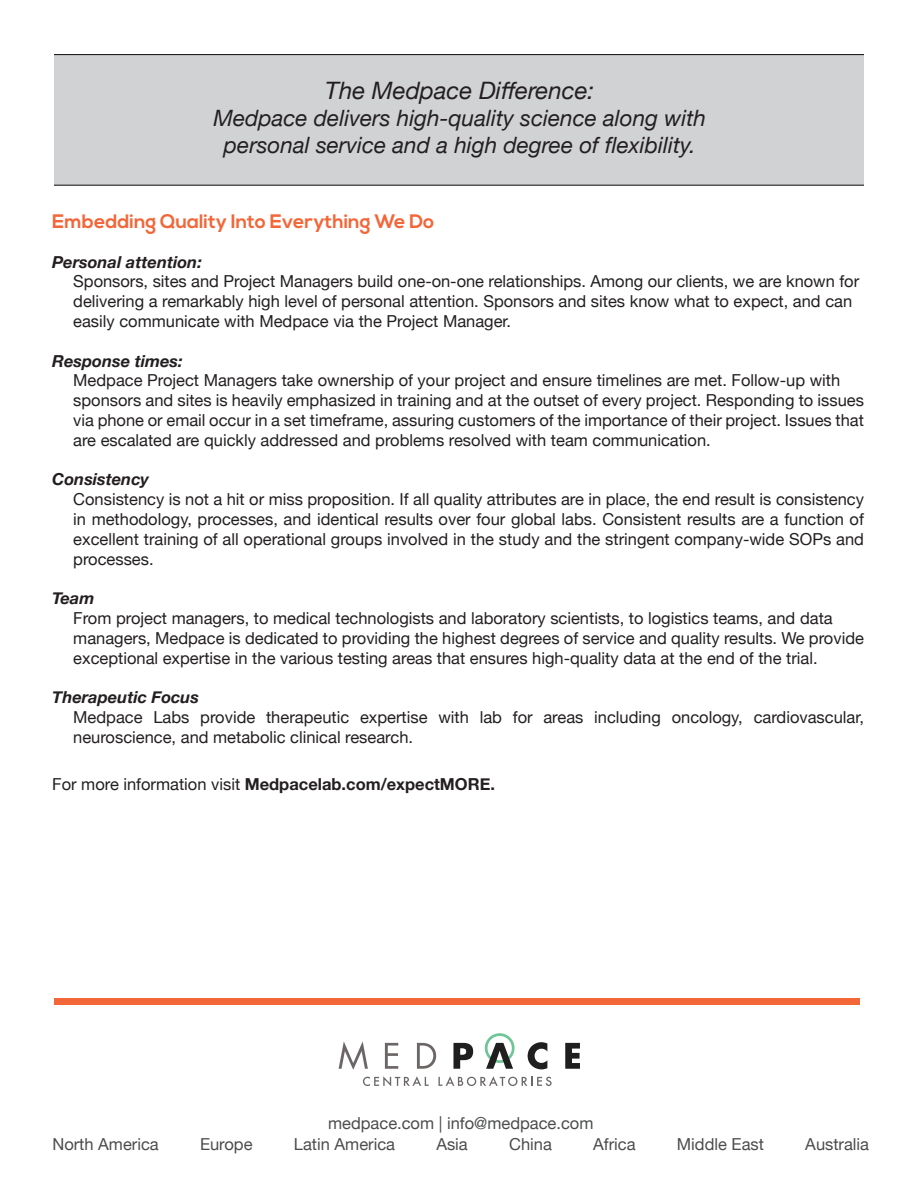
<style>
.page{position:relative;width:918px;height:1188px;background:#fff}
.page>*{position:absolute;margin:0;border:0;box-sizing:border-box;transform-origin:0 0}
.t1{font:italic 24px "Helvetica Neue";color:#231f20}
.t2{font:italic 22.5px/27px "Helvetica Neue";color:#231f20;text-align:center}
.t3{font:700 19.5px "Nexa";color:#f26638}
.t4{font:16.5px/19.8px "Helvetica Neue";color:#231f20}
.t5{font:16.5px "Helvetica Neue";color:#4b4c4d}
.t6{font:italic 700 16.5px "Helvetica Neue";color:#231f20}
.t7{font:700 16.5px "Helvetica Neue";color:#231f20}
.s1{font-weight:400}
</style>
<div class="page">
<div style="left:54px;top:998px;width:806px;height:7px;background:#f26638"></div>
<div style="left:54px;top:54px;width:810px;height:131px;background:#d1d2d4"></div>
<hr style="left:54px;top:54px;width:810px;height:1px;background:#231f20">
<hr style="left:54px;top:185px;width:810px;height:1px;background:#231f20">
<svg style="left:339px;top:1041px;width:29px;height:29px"></svg>
<svg style="left:385px;top:1043px;width:13px;height:26px"></svg>
<svg style="left:417px;top:1043px;width:19px;height:26px"></svg>
<svg style="left:453px;top:1043px;width:20px;height:26px"></svg>
<svg style="left:485px;top:1033px;width:30px;height:36px"></svg>
<svg style="left:528px;top:1042px;width:19px;height:27px"></svg>
<svg style="left:565px;top:1043px;width:15px;height:26px"></svg>
<svg style="left:363px;top:1076px;width:66px;height:10px"></svg>
<svg style="left:438px;top:1076px;width:114px;height:10px"></svg>
<h1 class="t1" style="left:325px;top:73px;width:271px">The Medpace Difference:</h1>
<h2 class="t2" style="left:213px;top:106px;width:494px">Medpace delivers high-quality science along with personal service and a high degree of flexibility.</h2>
<p class="t3" style="left:52px;top:210px;width:384px">Embedding Quality Into Everything We Do</p>
<p class="t6" style="left:52px;top:249px;width:151px">Personal attention:</p>
<p class="t4" style="left:73px;top:273px;width:787px">Sponsors, sites and Project Managers build one-on-one relationships. Among our clients, we are known for delivering a remarkably high level of personal attention. Sponsors and sites know what to expect, and can easily communicate with Medpace via the Project Manager.</p>
<p class="t6" style="left:52px;top:348px;width:132px">Response times:</p>
<p class="t4" style="left:73px;top:372px;width:792px">Medpace Project Managers take ownership of your project and ensure timelines are met. Follow-up with sponsors and sites is heavily emphasized in training and at the outset of every project. Responding to issues via phone or email occur in a set timeframe, assuring customers of the importance of their project. Issues that are escalated are quickly addressed and problems resolved with team communication.</p>
<p class="t6" style="left:52px;top:467px;width:98px">Consistency</p>
<p class="t4" style="left:73px;top:490px;width:792px;text-align:justify">Consistency is not a hit or miss proposition. If all quality attributes are in place, the end result is consistency in methodology, processes, and identical results over four global labs. Consistent results are a function of excellent training of all operational groups involved in the study and the stringent company-wide SOPs and processes.</p>
<p class="t6" style="left:52px;top:585px;width:44px">Team</p>
<p class="t4" style="left:73px;top:609px;width:792px">From project managers, to medical technologists and laboratory scientists, to logistics teams, and data managers, Medpace is dedicated to providing the highest degrees of service and quality results. We provide exceptional expertise in the various testing areas that ensures high-quality data at the end of the trial.</p>
<p class="t6" style="left:52px;top:684px;width:148px">Therapeutic Focus</p>
<p class="t4" style="left:73px;top:708px;width:792px">Medpace Labs provide therapeutic expertise with lab for areas including oncology, cardiovascular, neuroscience, and metabolic clinical research.</p>
<p class="t7" style="left:52px;top:771px;width:444px"><span class="s1">For more information visit</span> Medpacelab.com/expectMORE.</p>
<p class="t5" style="left:328px;top:1111px;width:267px">medpace.com | info@medpace.com</p>
<p class="t5" style="left:52px;top:1132px;width:108px">North America</p>
<p class="t5" style="left:200px;top:1132px;width:54px">Europe</p>
<p class="t5" style="left:294px;top:1132px;width:103px">Latin America</p>
<p class="t5" style="left:436px;top:1132px;width:33px">Asia</p>
<p class="t5" style="left:509px;top:1132px;width:44px">China</p>
<p class="t5" style="left:593px;top:1132px;width:44px">Africa</p>
<p class="t5" style="left:677px;top:1132px;width:89px">Middle East</p>
<p class="t5" style="left:805px;top:1132px;width:65px">Australia</p>
</div>
